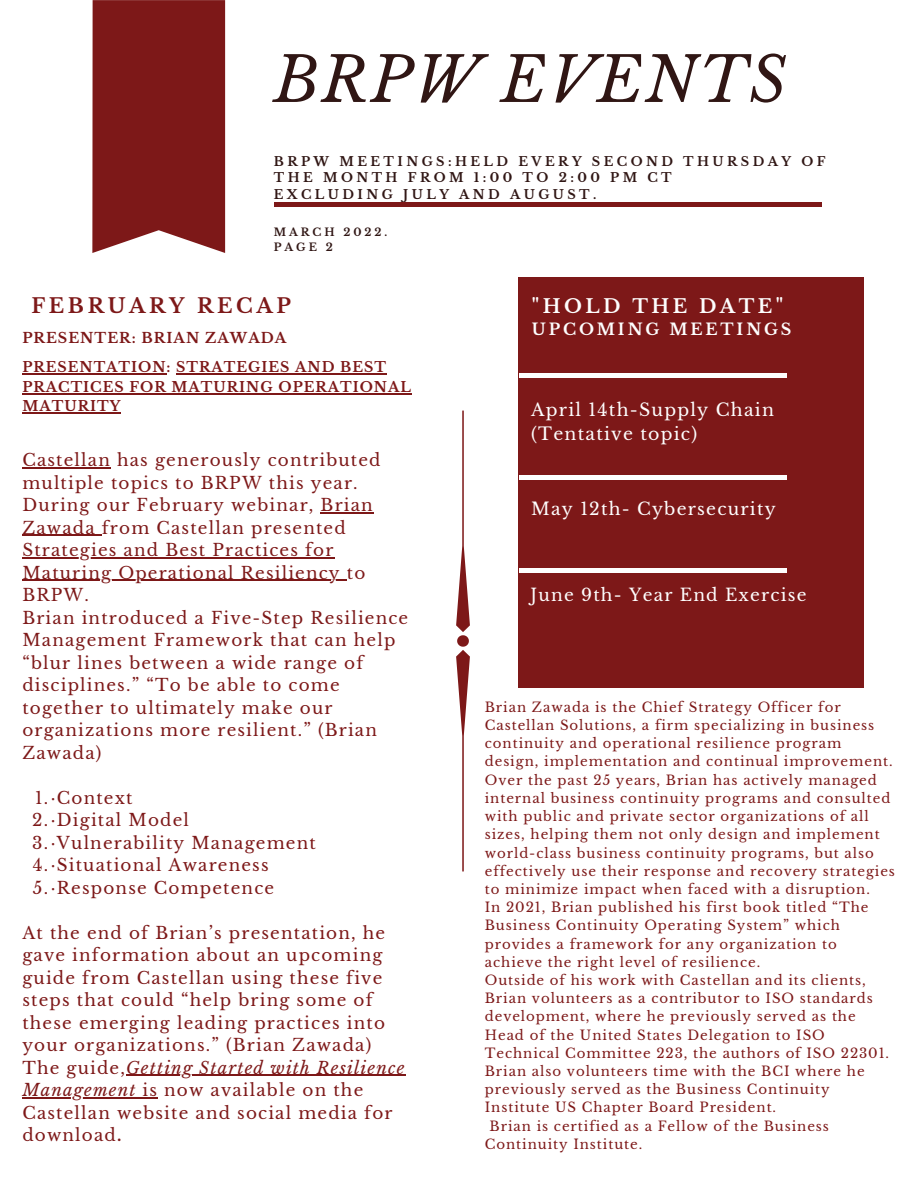
<style>
.page{position:relative;width:918px;height:1188px;background:#fff}
.page>*{position:absolute;margin:0;border:0;box-sizing:border-box;transform-origin:0 0}
.t1{font:italic 62.1px "Libre Baskerville";letter-spacing:.03em;color:#301614}
.t2{font:700 20.25px "Libre Baskerville";letter-spacing:.18em;color:#7d1818}
.t3{font:700 18.9px "Libre Baskerville";letter-spacing:.18em;color:#fefefe}
.t4{font:17.4px "Libre Baskerville";letter-spacing:.07em;color:#fefefe}
.t5{font:17.25px "Libre Baskerville";letter-spacing:.07em;color:#fefefe}
.t6{font:17.1px "Libre Baskerville";letter-spacing:.07em;color:#fefefe}
.t7{font:16.8px/22.5px "Libre Baskerville";letter-spacing:.07em;color:#7d1818}
.t8{font:700 15.9px "Libre Baskerville";letter-spacing:.18em;color:#fefefe}
.t9{font:700 14.25px "Libre Baskerville";letter-spacing:.07em;color:#7d1818}
.t10{font:700 14.1px/19.4px "Libre Baskerville";letter-spacing:.07em;color:#7d1818}
.t11{font:13.35px/18.1px "Libre Baskerville";letter-spacing:.07em;color:#7d1818}
.t12{font:700 12.75px/17px "Libre Baskerville";letter-spacing:.27em;color:#301614}
.t13{font:700 10.8px/14.4px "Libre Baskerville";letter-spacing:.27em;color:#301614}
.s1{font-style:italic}
.s2{font-weight:700}
</style>
<div class="page">
<div style="left:92px;top:0;width:133px;height:253px;background:#7d1818"></div>
<hr style="left:274px;top:203px;width:548px;height:3px;background:#7d1818">
<div style="left:519px;top:277px;width:344px;height:411px;background:#7d1818"></div>
<hr style="left:519px;top:374px;width:268px;height:3px;background:#fefefe">
<hr style="left:519px;top:476px;width:268px;height:3px;background:#fefefe">
<hr style="left:519px;top:569px;width:268px;height:3px;background:#fefefe">
<svg style="left:456px;top:410px;width:14px;height:462px"></svg>
<hr style="left:22px;top:467px;width:89px;height:1px;background:#7d1818">
<hr style="left:321px;top:512px;width:53px;height:1px;background:#7d1818">
<hr style="left:22px;top:535px;width:80px;height:1px;background:#7d1818">
<hr style="left:22px;top:557px;width:313px;height:1px;background:#7d1818">
<hr style="left:22px;top:580px;width:325px;height:1px;background:#7d1818">
<hr style="left:126px;top:1075px;width:280px;height:1px;background:#7d1818">
<hr style="left:22px;top:1097px;width:121px;height:1px;background:#7d1818">
<svg style="left:143px;top:1097px;width:15px;height:1px"></svg>
<hr style="left:22px;top:374px;width:145px;height:1px;background:#7d1818">
<hr style="left:176px;top:374px;width:211px;height:1px;background:#7d1818">
<hr style="left:22px;top:393px;width:390px;height:1px;background:#7d1818">
<hr style="left:22px;top:412px;width:99px;height:2px;background:#7d1818">
<p class="t1" style="left:274px;top:42px;width:514px">BRPW EVENTS</p>
<p class="t12" style="left:274px;top:153px;width:553px">BRPW MEETINGS:HELD EVERY SECOND THURSDAY OF<br>THE MONTH FROM 1:00 TO 2:00 PM CT</p>
<p class="t12" style="left:274px;top:186px;width:324px">EXCLUDING JULY AND AUGUST.</p>
<p class="t13" style="left:274px;top:225px;width:115px">MARCH 2022.<br>PAGE 2</p>
<p class="t2" style="left:31px;top:293px;width:261px">FEBRUARY RECAP</p>
<p class="t9" style="left:22px;top:330px;width:265px">PRESENTER: BRIAN ZAWADA</p>
<p class="t10" style="left:22px;top:358px;width:390px">PRESENTATION: STRATEGIES AND BEST<br>PRACTICES FOR MATURING OPERATIONAL<br>MATURITY</p>
<p class="t7" style="left:22px;top:449px;width:360px">Castellan has generously contributed multiple topics to BRPW this year.<br>During our February webinar, Brian<br>Zawada from Castellan presented<br>Strategies and Best Practices for<br>Maturing Operational Resiliency to<br>BRPW.</p>
<p class="t7" style="left:22px;top:607px;width:387px">Brian introduced a Five-Step Resilience<br>Management Framework that can help “blur lines between a wide range of disciplines.” “To be able to come together to ultimately make our organizations more resilient.” (Brian<br>Zawada)</p>
<p class="t7" style="left:35px;top:787px;width:99px">1.·Context</p>
<p class="t7" style="left:32px;top:809px;width:158px">2.·Digital Model</p>
<p class="t7" style="left:32px;top:832px;width:285px">3.·Vulnerability Management</p>
<p class="t7" style="left:33px;top:854px;width:237px">4.·Situational Awareness</p>
<p class="t7" style="left:33px;top:877px;width:243px">5.·Response Competence</p>
<p class="t7" style="left:22px;top:922px;width:364px">At the end of Brian’s presentation, he gave information about an upcoming guide from Castellan using these five steps that could “help bring some of these emerging leading practices into your organizations.” (Brian Zawada)</p>
<p class="t7" style="left:22px;top:1057px;width:383px">The guide,<span class="s1">Getting Started with Resilience<br>Management</span> is now available on the<br>Castellan website and social media for download<span class="s2">.</span></p>
<p class="t3" style="left:532px;top:294px;width:253px">"HOLD THE DATE"</p>
<p class="t8" style="left:532px;top:320px;width:261px">UPCOMING MEETINGS</p>
<p class="t4" style="left:531px;top:399px;width:244px">April 14th-Supply Chain</p>
<p class="t4" style="left:531px;top:423px;width:168px">(Tentative topic)</p>
<p class="t5" style="left:531px;top:498px;width:246px">May 12th- Cybersecurity</p>
<p class="t6" style="left:531px;top:584px;width:277px">June 9th- Year End Exercise</p>
<p class="t11" style="left:485px;top:698px;width:409px">Brian Zawada is the Chief Strategy Officer for Castellan Solutions, a firm specializing in business continuity and operational resilience program design, implementation and continual improvement.</p>
<p class="t11" style="left:485px;top:771px;width:412px">Over the past 25 years, Brian has actively managed internal business continuity programs and consulted with public and private sector organizations of all sizes, helping them not only design and implement world-class business continuity programs, but also effectively use their response and recovery strategies to minimize impact when faced with a disruption.</p>
<p class="t11" style="left:485px;top:898px;width:385px">In 2021, Brian published his first book titled “The Business Continuity Operating System” which provides a framework for any organization to achieve the right level of resilience.</p>
<p class="t11" style="left:485px;top:971px;width:406px">Outside of his work with Castellan and its clients, Brian volunteers as a contributor to ISO standards development, where he previously served as the Head of the United States Delegation to ISO Technical Committee 223, the authors of ISO 22301.<br>Brian also volunteers time with the BCI where he previously served as the Business Continuity Institute US Chapter Board President.</p>
<p class="t11" style="left:485px;top:1117px;width:346px;text-indent:5px">Brian is certified as a Fellow of the Business<br>Continuity Institute.</p>
</div>
